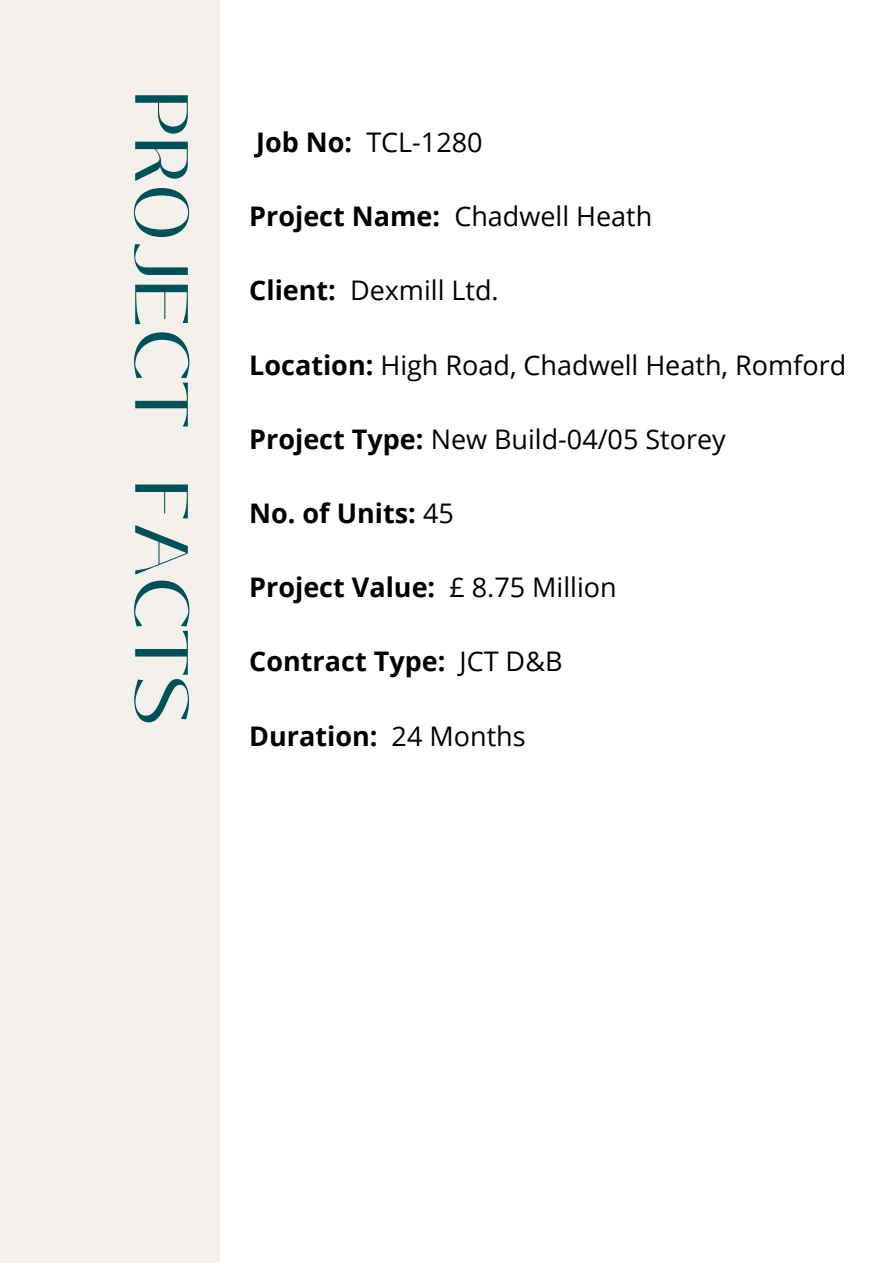
<style>
.page{position:relative;width:893px;height:1264px;background:#fff}
.page>*{position:absolute;margin:0;border:0;box-sizing:border-box;transform-origin:0 0}
.t1{font:75px "Black Mango";color:#005059}
.t2{font:27px "Open Sans";color:#000}
.t3{font:700 27px "Open Sans";color:#000}
.s1{font-weight:700}
.s2{font-weight:400}
</style>
<div class="page">
<div style="left:0;top:0;width:219px;height:1262px;background:#f4f0ec"></div>
<p class="t1" style="left:218px;top:90px;width:637px;rotate:90deg">PROJECT FACTS</p>
<p class="t2" style="left:256px;top:123px;width:228px"><span class="s1">Job No:</span> TCL-1280</p>
<p class="t2" style="left:249px;top:197px;width:404px"><span class="s1">Project Name:</span> Chadwell Heath</p>
<p class="t2" style="left:249px;top:271px;width:251px"><span class="s1">Client:</span> Dexmill Ltd.</p>
<p class="t2" style="left:249px;top:346px;width:598px"><span class="s1">Location:</span> High Road, Chadwell Heath, Romford</p>
<p class="t2" style="left:249px;top:420px;width:478px"><span class="s1">Project Type:</span> New Build-04/05 Storey</p>
<p class="t3" style="left:249px;top:494px;width:206px">No. of Units: <span class="s2">45</span></p>
<p class="t3" style="left:249px;top:568px;width:369px">Project Value: <span class="s2">£ 8.75 Million</span></p>
<p class="t3" style="left:249px;top:642px;width:315px">Contract Type: <span class="s2">JCT D&amp;B</span></p>
<p class="t3" style="left:249px;top:716px;width:278px">Duration: <span class="s2">24 Months</span></p>
</div>
